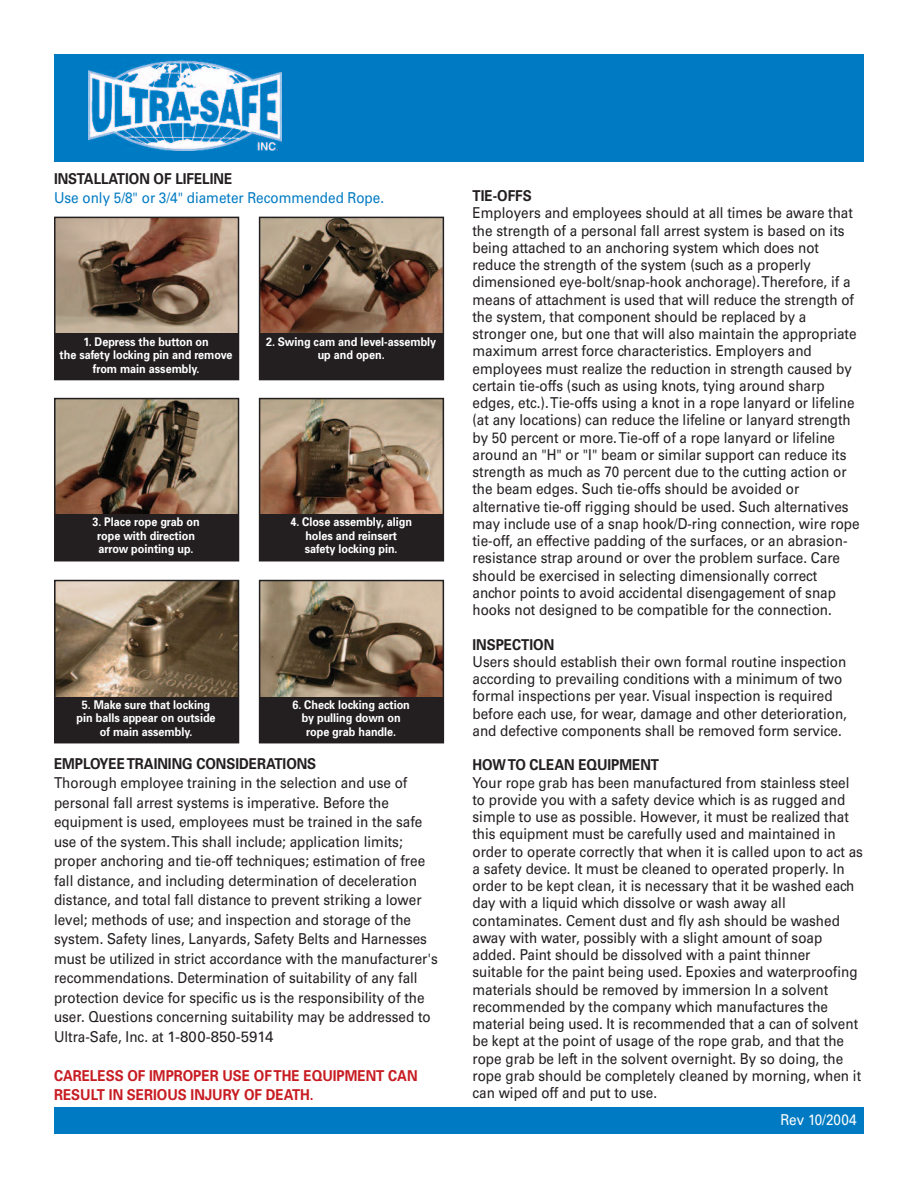
<style>
.page{position:relative;width:918px;height:1188px;background:#fff}
.page>*{position:absolute;margin:0;border:0;box-sizing:border-box;transform-origin:0 0}
.t1{font:15px/17.2px "Univers";color:#231f20;scale:.9 1}
.t2{font:700 15px "Univers";color:#231f20;scale:.9 1}
.t3{font:700 15px/19.5px "Univers";color:#c71c22;scale:.9 1}
.t4{font:15px "Univers";color:#007bc3;scale:.9 1}
.t5{font:15px "Univers";color:#fff;scale:.9 1}
.t6{font:700 12px/13.5px "Univers";color:#fff;text-align:center;scale:.9 1}
</style>
<div class="page">
<div style="left:54px;top:54px;width:810px;height:108px;background:#007bc3"></div>
<img style="left:88px;top:60px;width:193px;height:91px">
<div style="left:54px;top:1107px;width:810px;height:27px;background:#007bc3"></div>
<img style="left:57px;top:220px;width:179px;height:113px">
<div style="left:54px;top:217px;width:185px;height:163px;border:2px solid #231f20"></div>
<img style="left:262px;top:220px;width:179px;height:113px">
<div style="left:259px;top:217px;width:185px;height:163px;border:2px solid #231f20"></div>
<img style="left:57px;top:401px;width:179px;height:113px">
<div style="left:54px;top:398px;width:185px;height:163px;border:2px solid #231f20"></div>
<img style="left:262px;top:401px;width:179px;height:113px">
<div style="left:259px;top:398px;width:185px;height:163px;border:2px solid #231f20"></div>
<img style="left:57px;top:583px;width:179px;height:114px">
<div style="left:54px;top:580px;width:185px;height:163px;border:2px solid #231f20"></div>
<img style="left:262px;top:583px;width:179px;height:114px">
<div style="left:259px;top:580px;width:185px;height:163px;border:2px solid #231f20"></div>
<div style="left:54px;top:333px;width:184px;height:46px;background:#231f20"></div>
<div style="left:260px;top:333px;width:184px;height:46px;background:#231f20"></div>
<div style="left:54px;top:514px;width:184px;height:46px;background:#231f20"></div>
<div style="left:260px;top:514px;width:184px;height:46px;background:#231f20"></div>
<div style="left:54px;top:697px;width:184px;height:46px;background:#231f20"></div>
<div style="left:260px;top:697px;width:184px;height:46px;background:#231f20"></div>
<p class="t2" style="left:54px;top:173px;width:200px">INSTALLATION OF LIFELINE</p>
<p class="t4" style="left:54px;top:193px;width:368px">Use only 5/8" or 3/4" diameter Recommended Rope.</p>
<p class="t6" style="left:60px;top:336px;width:194px">1. Depress the button on<br>the safety locking pin and remove from main assembly.</p>
<p class="t6" style="left:266px;top:336px;width:191px">2. Swing cam and level-assembly up and open.</p>
<p class="t6" style="left:93px;top:516px;width:120px">3. Place rope grab on rope with direction arrow pointing up.</p>
<p class="t6" style="left:290px;top:516px;width:137px">4. Close assembly, align holes and reinsert safety locking pin.</p>
<p class="t6" style="left:77px;top:699px;width:156px">5. Make sure that locking pin balls appear on outside of main assembly.</p>
<p class="t6" style="left:293px;top:699px;width:132px">6. Check locking action by pulling down on rope grab handle.</p>
<p class="t2" style="left:54px;top:758px;width:293px">EMPLOYEETRAINING CONSIDERATIONS</p>
<p class="t1" style="left:54px;top:775px;width:428px;line-height:19.5px">Thorough employee training in the selection and use of personal fall arrest systems is imperative. Before the equipment is used, employees must be trained in the safe use of the system.This shall include; application limits; proper anchoring and tie-off techniques; estimation of free fall distance, and including determination of deceleration distance, and total fall distance to prevent striking a lower level; methods of use; and inspection and storage of the system. Safety lines, Lanyards, Safety Belts and Harnesses must be utilized in strict accordance with the manufacturer's recommendations. Determination of suitability of any fall protection device for specific us is the responsibility of the user. Questions concerning suitability may be addressed to Ultra-Safe, Inc. at 1-800-850-5914</p>
<p class="t3" style="left:54px;top:1067px;width:405px">CARELESS OF IMPROPER USE OFTHE EQUIPMENT CAN<br>RESULT IN SERIOUS INJURY OF DEATH.</p>
<p class="t2" style="left:473px;top:190px;width:67px">TIE-OFFS</p>
<p class="t1" style="left:473px;top:206px;width:432px">Employers and employees should at all times be aware that the strength of a personal fall arrest system is based on its being attached to an anchoring system which does not reduce the strength of the system (such as a properly dimensioned eye-bolt/snap-hook anchorage).Therefore, if a means of attachment is used that will reduce the strength of the system, that component should be replaced by a stronger one, but one that will also maintain the appropriate maximum arrest force characteristics. Employers and employees must realize the reduction in strength caused by certain tie-offs (such as using knots, tying around sharp edges, etc.).Tie-offs using a knot in a rope lanyard or lifeline (at any locations) can reduce the lifeline or lanyard strength by 50 percent or more.Tie-off of a rope lanyard or lifeline around an "H" or "I" beam or similar support can reduce its strength as much as 70 percent due to the cutting action or the beam edges. Such tie-offs should be avoided or alternative tie-off rigging should be used. Such alternatives may include use of a snap hook/D-ring connection, wire rope tie-off, an effective padding of the surfaces, or an abrasion&shy;resistance strap around or over the problem surface. Care should be exercised in selecting dimensionally correct anchor points to avoid accidental disengagement of snap hooks not designed to be compatible for the connection.</p>
<p class="t2" style="left:473px;top:639px;width:92px">INSPECTION</p>
<p class="t1" style="left:473px;top:654px;width:418px">Users should establish their own formal routine inspection according to prevailing conditions with a minimum of two formal inspections per year. Visual inspection is required before each use, for wear, damage and other deterioration, and defective components shall be removed form service.</p>
<p class="t2" style="left:473px;top:759px;width:209px">HOWTO CLEAN EQUIPMENT</p>
<p class="t1" style="left:473px;top:775px;width:435px">Your rope grab has been manufactured from stainless steel to provide you with a safety device which is as rugged and simple to use as possible. However, it must be realized that this equipment must be carefully used and maintained in order to operate correctly that when it is called upon to act as a safety device. It must be cleaned to operated properly. In order to be kept clean, it is necessary that it be washed each day with a liquid which dissolve or wash away all contaminates. Cement dust and fly ash should be washed away with water, possibly with a slight amount of soap added. Paint should be dissolved with a paint thinner suitable for the paint being used. Epoxies and waterproofing materials should be removed by immersion In a solvent recommended by the company which manufactures the material being used. It is recommended that a can of solvent be kept at the point of usage of the rope grab, and that the rope grab be left in the solvent overnight. By so doing, the rope grab should be completely cleaned by morning, when it can wiped off and put to use.</p>
<p class="t5" style="left:781px;top:1114px;width:86px">Rev 10/2004</p>
</div>
